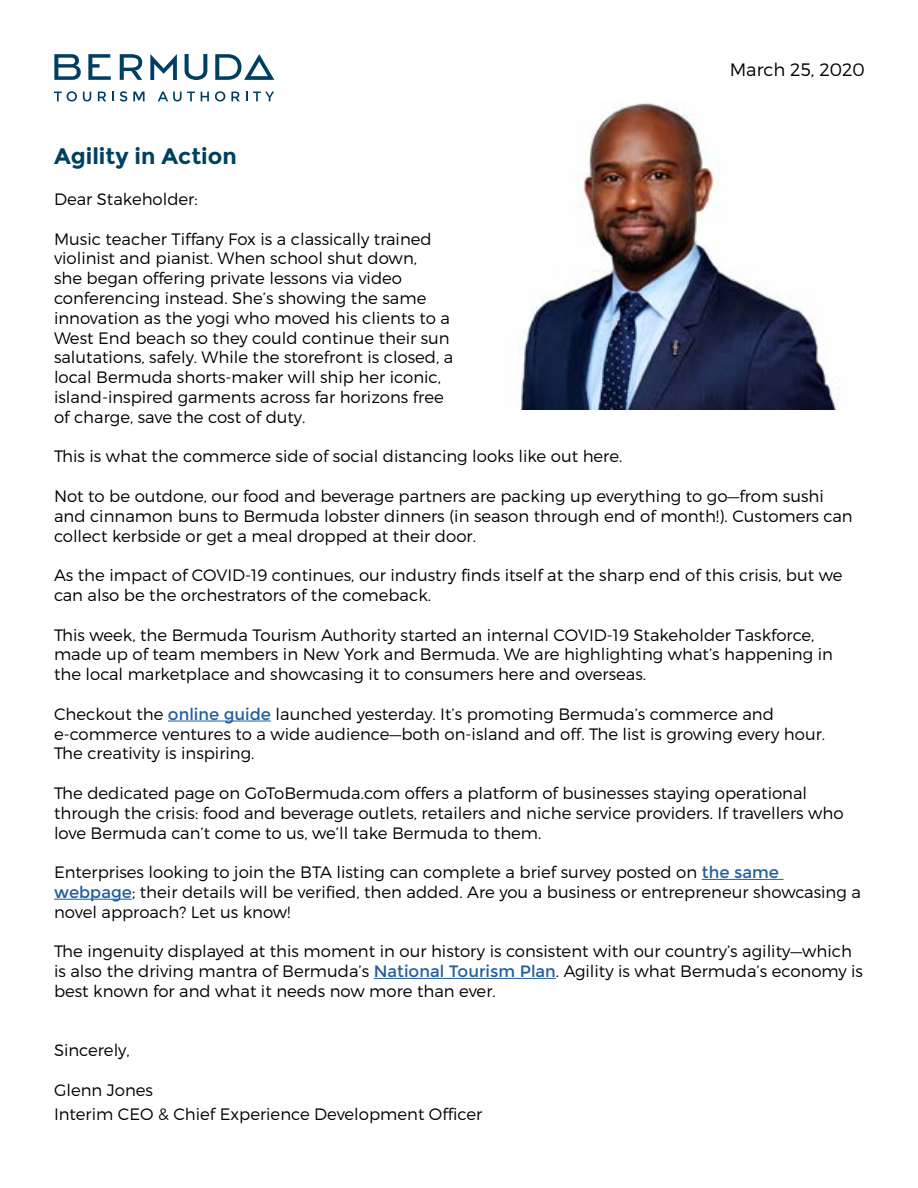
<style>
.page{position:relative;width:918px;height:1188px;background:#fff}
.page>*{position:absolute;margin:0;border:0;box-sizing:border-box;transform-origin:0 0}
.t1{font:700 22.5px "Montserrat";color:#004061}
.t2{font:300 18px "Montserrat";color:#000}
.t3{font:300 16.5px/19.8px "Montserrat";color:#000}
.s1{font-weight:400;color:#215e9e}
</style>
<div class="page">
<svg style="left:54px;top:91px;width:23px;height:11px"></svg>
<svg style="left:83px;top:92px;width:8px;height:10px"></svg>
<svg style="left:98px;top:92px;width:8px;height:9px"></svg>
<svg style="left:112px;top:92px;width:2px;height:9px"></svg>
<svg style="left:120px;top:91px;width:7px;height:11px"></svg>
<svg style="left:133px;top:92px;width:12px;height:9px"></svg>
<svg style="left:158px;top:92px;width:37px;height:10px"></svg>
<svg style="left:201px;top:92px;width:8px;height:9px"></svg>
<svg style="left:215px;top:91px;width:10px;height:11px"></svg>
<svg style="left:231px;top:92px;width:9px;height:9px"></svg>
<svg style="left:253px;top:92px;width:21px;height:9px"></svg>
<svg style="left:88px;top:54px;width:23px;height:26px"></svg>
<svg style="left:120px;top:54px;width:22px;height:26px"></svg>
<svg style="left:54px;top:54px;width:27px;height:26px"></svg>
<svg style="left:150px;top:54px;width:27px;height:26px"></svg>
<svg style="left:185px;top:54px;width:22px;height:26px"></svg>
<svg style="left:215px;top:54px;width:59px;height:26px"></svg>
<img style="left:519px;top:103px;width:321px;height:306px">
<hr style="left:168px;top:721px;width:103px;height:1px;background:#215e9e">
<hr style="left:702px;top:879px;width:82px;height:1px;background:#215e9e">
<hr style="left:54px;top:899px;width:78px;height:1px;background:#215e9e">
<hr style="left:374px;top:978px;width:182px;height:1px;background:#215e9e">
<h1 class="t1" style="left:54px;top:143px;width:184px">Agility in Action</h1>
<p class="t2" style="left:730px;top:59px;width:137px">March 25, 2020</p>
<p class="t3" style="left:54px;top:189px;width:145px">Dear Stakeholder:</p>
<p class="t3" style="left:54px;top:229px;width:401px">Music teacher Tiffany Fox is a classically trained violinist and pianist. When school shut down,<br>she began offering private lessons via video conferencing instead. She’s showing the same innovation as the yogi who moved his clients to a West End beach so they could continue their sun salutations, safely. While the storefront is closed, a local Bermuda shorts-maker will ship her iconic, island-inspired garments across far horizons free of charge, save the cost of duty.</p>
<p class="t3" style="left:54px;top:446px;width:570px">This is what the commerce side of social distancing looks like out here.</p>
<p class="t3" style="left:54px;top:486px;width:800px">Not to be outdone, our food and beverage partners are packing up everything to go—from sushi and cinnamon buns to Bermuda lobster dinners (in season through end of month!). Customers can collect kerbside or get a meal dropped at their door.</p>
<p class="t3" style="left:54px;top:565px;width:790px">As the impact of COVID-19 continues, our industry finds itself at the sharp end of this crisis, but we can also be the orchestrators of the comeback.</p>
<p class="t3" style="left:54px;top:625px;width:781px">This week, the Bermuda Tourism Authority started an internal COVID-19 Stakeholder Taskforce, made up of team members in New York and Bermuda. We are highlighting what’s happening in the local marketplace and showcasing it to consumers here and overseas.</p>
<p class="t3" style="left:54px;top:704px;width:773px">Checkout the <span class="s1">online guide</span> launched yesterday. It’s promoting Bermuda’s commerce and e-commerce ventures to a wide audience—both on-island and off. The list is growing every hour.<br>The creativity is inspiring.</p>
<p class="t3" style="left:54px;top:783px;width:791px">The dedicated page on GoToBermuda.com offers a platform of businesses staying operational through the crisis: food and beverage outlets, retailers and niche service providers. If travellers who love Bermuda can’t come to us, we’ll take Bermuda to them.</p>
<p class="t3" style="left:54px;top:862px;width:808px">Enterprises looking to join the BTA listing can complete a brief survey posted on <span class="s1">the same webpage</span>; their details will be verified, then added. Are you a business or entrepreneur showcasing a novel approach? Let us know!</p>
<p class="t3" style="left:54px;top:941px;width:811px">The ingenuity displayed at this moment in our history is consistent with our country’s agility—which is also the driving mantra of Bermuda’s <span class="s1">National Tourism Plan</span>. Agility is what Bermuda’s economy is best known for and what it needs now more than ever.</p>
<p class="t3" style="left:54px;top:1040px;width:77px">Sincerely,</p>
<p class="t3" style="left:54px;top:1078px;width:430px;line-height:24px">Glenn Jones<br>Interim CEO &amp; Chief Experience Development Officer</p>
</div>
